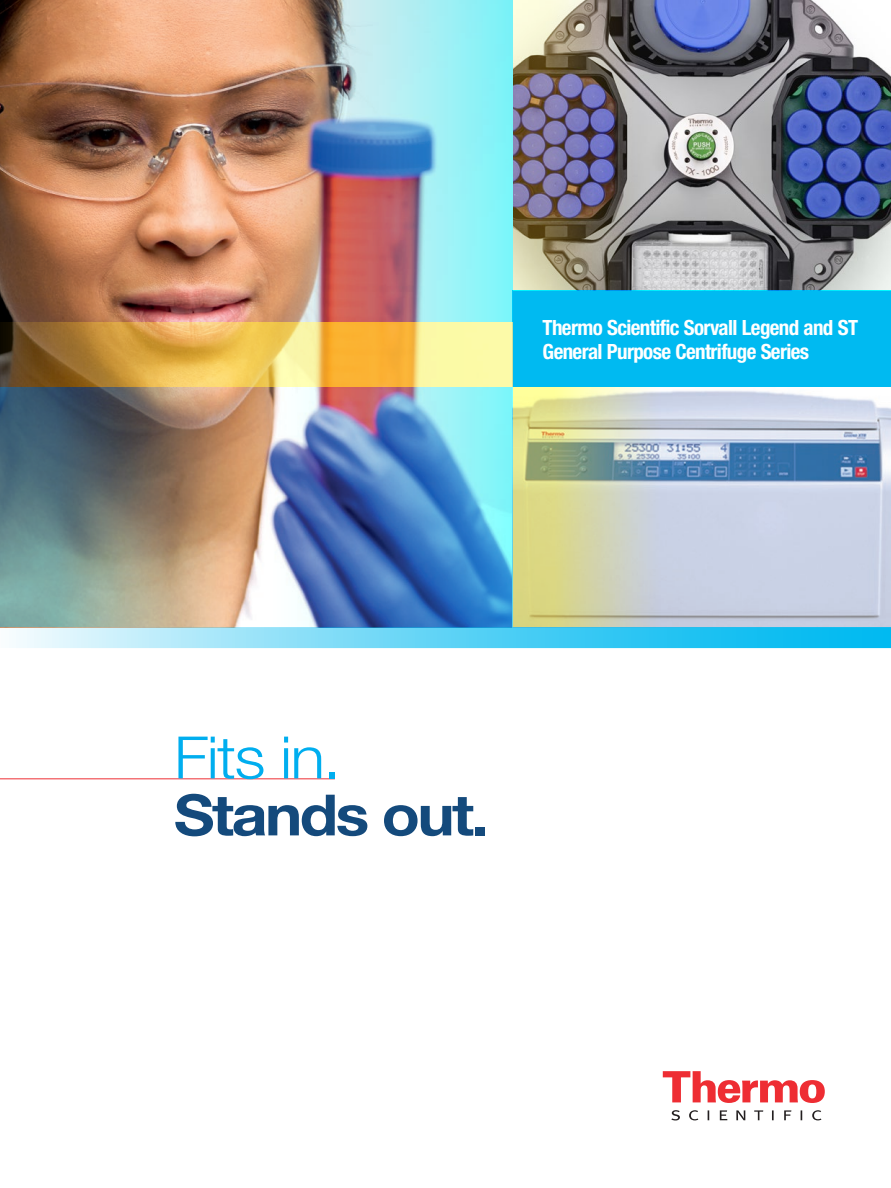
<style>
.page{position:relative;width:891px;height:1188px;background:#fff}
.page>*{position:absolute;margin:0;border:0;box-sizing:border-box;transform-origin:0 0}
.t1{font:300 58.5px "Helvetica Neue";letter-spacing:-.025em;color:#00aeef;scale:1.1 1}
.t2{font:700 57px "Helvetica Neue";letter-spacing:-.04em;color:#144a7c;scale:1.1 1}
.Descriptor{font:700 condensed 21px/24px "Helvetica Neue";letter-spacing:-.03em;color:#fff}
</style>
<div class="page">
<img style="left:0;top:0;width:217px;height:322px">
<img style="left:659px;top:390px;width:232px;height:237px">
<svg style="left:0;top:627px;width:891px;height:21px;background:#67d3f4"></svg>
<div style="left:513px;top:290px;width:378px;height:97px;background:#00baf1"></div>
<hr style="left:0;top:778px;width:335px;height:1px;background:#ee2d33">
<img style="left:640px;top:0;width:251px;height:290px">
<svg style="left:513px;top:387px;width:146px;height:240px;background:#cacea4"></svg>
<img style="left:217px;top:0;width:296px;height:322px">
<img style="left:238px;top:387px;width:275px;height:240px">
<svg style="left:0;top:387px;width:238px;height:240px;background:#818379"></svg>
<svg style="left:0;top:322px;width:513px;height:65px;background:#dab459"></svg>
<img style="left:513px;top:0;width:127px;height:290px">
<svg style="left:663px;top:1071px;width:162px;height:32px"></svg>
<svg style="left:671px;top:1110px;width:150px;height:10px"></svg>
<p class="Descriptor" style="left:543px;top:315px;width:317px">Thermo Scientific Sorvall Legend and ST<br>General Purpose Centrifuge Series</p>
<p class="t1" style="left:174px;top:722px;width:154px">Fits in.</p>
<p class="t2" style="left:174px;top:780px;width:288px">Stands out.</p>
</div>
